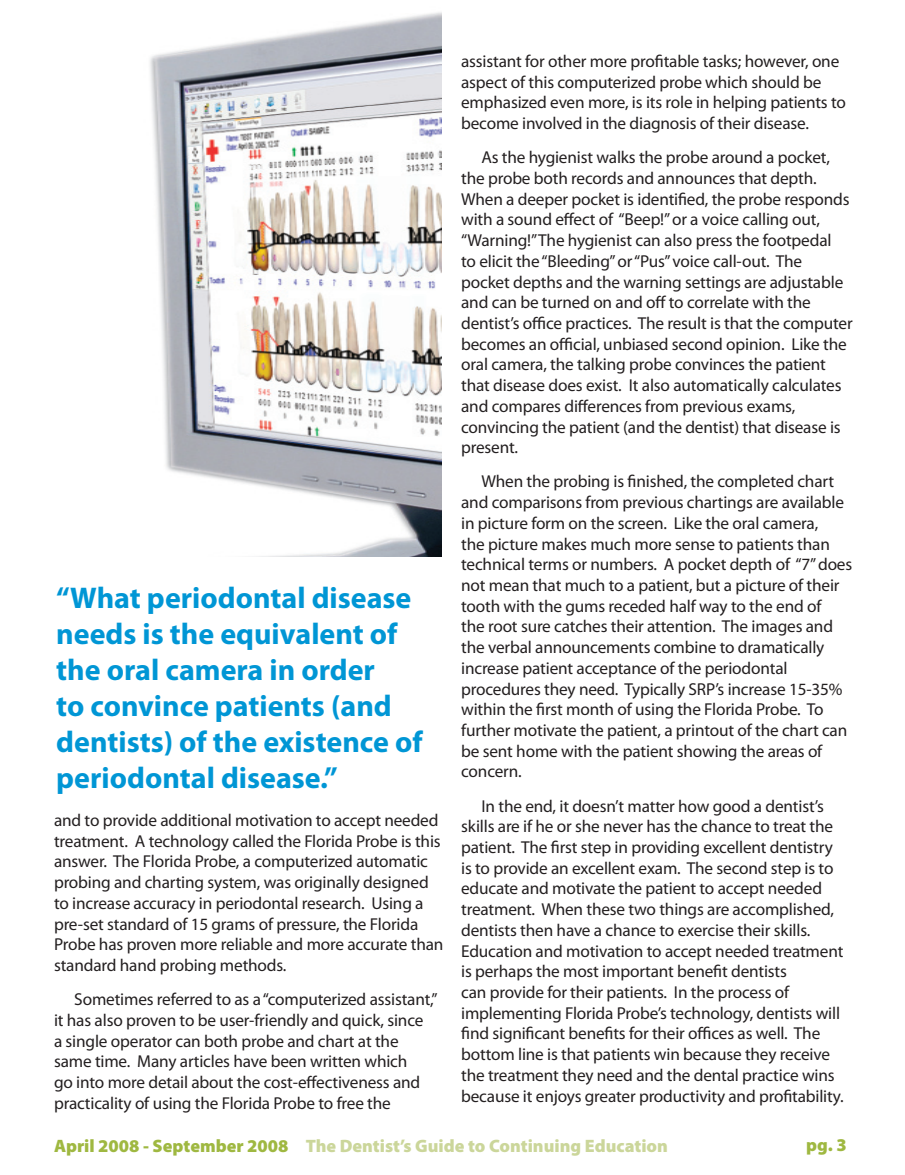
<style>
.page{position:relative;width:905px;height:1175px;background:#fff}
.page>*{position:absolute;margin:0;border:0;box-sizing:border-box;transform-origin:0 0}
.t1{font:700 30px/36px "Myriad Pro";color:#0096d5}
.t2{font:900 18px "Myriad Pro";color:#cbd69a}
.t3{font:900 18px "Myriad Pro";color:#9fb841}
.t4{font:17.25px/20.7px "Myriad Pro";letter-spacing:-.01em;color:#231f20}
.s1{color:#9fb841}
</style>
<div class="page">
<img style="left:150px;top:12px;width:291px;height:544px">
<h1 class="t1" style="left:56px;top:578px;width:368px">“What periodontal disease needs is the equivalent of the oral camera in order<br>to convince patients (and dentists) of the existence of periodontal disease.”</h1>
<p class="t4" style="left:54px;top:809px;width:391px">and to provide additional motivation to accept needed treatment. A technology called the Florida Probe is this answer. The Florida Probe, a computerized automatic probing and charting system, was originally designed to increase accuracy in periodontal research. Using a pre-set standard of 15 grams of pressure, the Florida Probe has proven more reliable and more accurate than standard hand probing methods.</p>
<p class="t4" style="left:54px;top:988px;width:385px;text-indent:20px">Sometimes referred to as a “computerized assistant,” it has also proven to be user-friendly and quick, since<br>a single operator can both probe and chart at the same time. Many articles have been written which<br>go into more detail about the cost-effectiveness and practicality of using the Florida Probe to free the</p>
<p class="t4" style="left:461px;top:51px;width:386px">assistant for other more profitable tasks; however, one aspect of this computerized probe which should be emphasized even more, is its role in helping patients to become involved in the diagnosis of their disease.</p>
<p class="t4" style="left:461px;top:147px;width:393px;text-indent:20px">As the hygienist walks the probe around a pocket, the probe both records and announces that depth.<br>When a deeper pocket is identified, the probe responds with a sound effect of “Beep!” or a voice calling out, “Warning!” The hygienist can also press the footpedal<br>to elicit the “Bleeding” or “Pus” voice call-out. The pocket depths and the warning settings are adjustable and can be turned on and off to correlate with the dentist’s office practices. The result is that the computer becomes an official, unbiased second opinion. Like the oral camera, the talking probe convinces the patient that disease does exist. It also automatically calculates and compares differences from previous exams, convincing the patient (and the dentist) that disease is present.</p>
<p class="t4" style="left:461px;top:471px;width:392px;text-indent:20px">When the probing is finished, the completed chart and comparisons from previous chartings are available in picture form on the screen. Like the oral camera,<br>the picture makes much more sense to patients than technical terms or numbers. A pocket depth of “7” does not mean that much to a patient, but a picture of their tooth with the gums receded half way to the end of<br>the root sure catches their attention. The images and the verbal announcements combine to dramatically increase patient acceptance of the periodontal procedures they need. Typically SRP’s increase 15-35% within the first month of using the Florida Probe. To further motivate the patient, a printout of the chart can be sent home with the patient showing the areas of concern.</p>
<p class="t4" style="left:461px;top:795px;width:384px;text-indent:20px">In the end, it doesn’t matter how good a dentist’s skills are if he or she never has the chance to treat the patient. The first step in providing excellent dentistry is to provide an excellent exam. The second step is to educate and motivate the patient to accept needed treatment. When these two things are accomplished, dentists then have a chance to exercise their skills.<br>Education and motivation to accept needed treatment is perhaps the most important benefit dentists<br>can provide for their patients. In the process of implementing Florida Probe’s technology, dentists will find significant benefits for their offices as well. The bottom line is that patients win because they receive the treatment they need and the dental practice wins because it enjoys greater productivity and profitability.</p>
<p class="t2" style="left:54px;top:1134px;width:615px"><span class="s1">April 2008 - September 2008</span> The Dentist’s Guide to Continuing Education</p>
<p class="t3" style="left:806px;top:1133px;width:42px">pg. 3</p>
</div>
